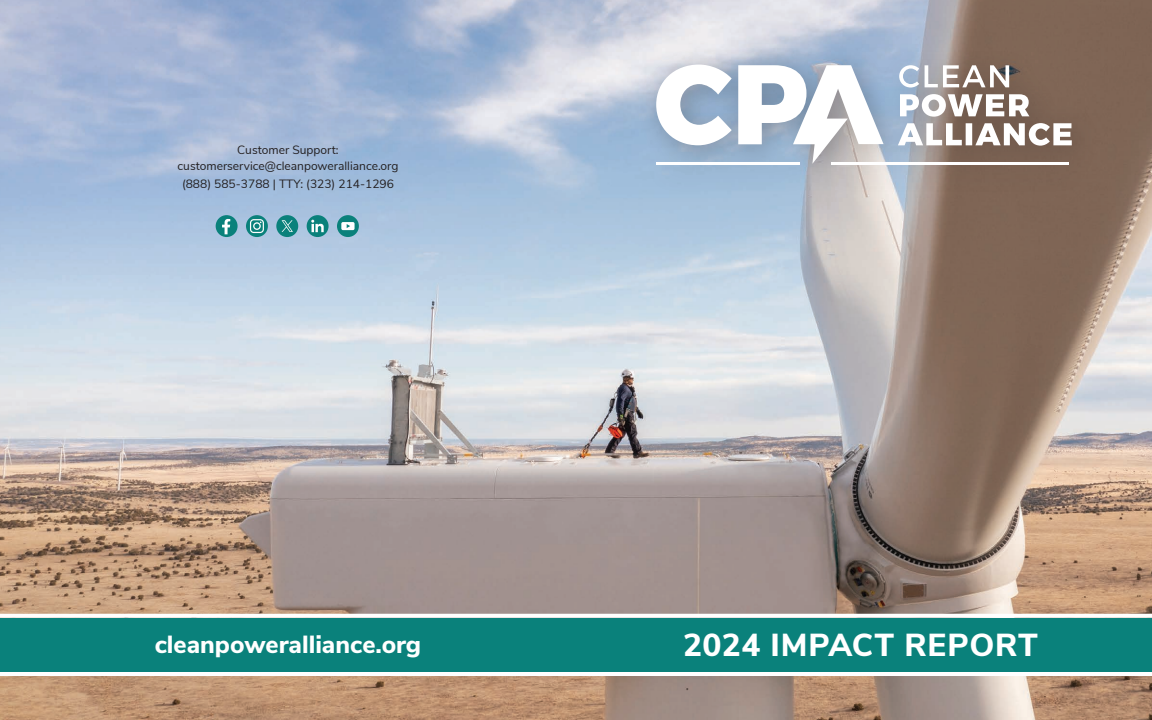
<style>
.page{position:relative;width:1152px;height:720px;background:#fff}
.page>*{position:absolute;margin:0;border:0;box-sizing:border-box;transform-origin:0 0}
.MAIN_TITLE_2{font:800 31.7px "Nunito Sans";letter-spacing:.02em;color:#fff}
.Pa0{font:800 24.7px "Nunito Sans";color:#fff}
.Pa0-2{font:12px/16px "Nunito Sans";color:#231f20;text-align:center}
</style>
<div class="page">
<img style="left:0;top:0;width:1152px;height:720px">
<div style="left:0;top:618px;width:1152px;height:55px;background:#0a817b"></div>
<div style="left:216px;top:215px;width:22px;height:22px;background:#0a817b;border-radius:50%"></div>
<svg style="left:222px;top:219px;width:8px;height:15px"></svg>
<div style="left:307px;top:215px;width:22px;height:22px;background:#0a817b;border-radius:50%"></div>
<svg style="left:311px;top:220px;width:13px;height:12px"></svg>
<div style="left:276px;top:215px;width:22px;height:22px;background:#0a817b;border-radius:50%"></div>
<div style="left:337px;top:215px;width:22px;height:22px;background:#0a817b;border-radius:50%"></div>
<svg style="left:341px;top:222px;width:14px;height:8px"></svg>
<svg style="left:246px;top:215px;width:22px;height:22px"></svg>
<svg style="left:250px;top:219px;width:14px;height:14px"></svg>
<svg style="left:282px;top:220px;width:11px;height:12px"></svg>
<div style="left:636px;top:44px;width:464px;height:151px;background:#231f20;opacity:.3"></div>
<hr style="left:657px;top:162px;width:143px;height:3px;background:#fff">
<hr style="left:831px;top:162px;width:237px;height:3px;background:#fff">
<svg style="left:656px;top:65px;width:228px;height:99px"></svg>
<svg style="left:898px;top:65px;width:174px;height:81px"></svg>
<svg style="left:0;top:614px;width:1152px;height:4px"></svg>
<hr style="left:0;top:672px;width:1152px;height:4px;background:#fff">
<p class="Pa0-2" style="left:178px;top:141px;width:222px">Customer Support: customerservice@cleanpoweralliance.org</p>
<p class="Pa0-2" style="left:182px;top:175px;width:213px">(888) 585-3788 | TTY: (323) 214-1296</p>
<p class="Pa0" style="left:155px;top:626px;width:268px">cleanpoweralliance.org</p>
<p class="MAIN_TITLE_2" style="left:683px;top:622px;width:356px">2024 IMPACT REPORT</p>
</div>
